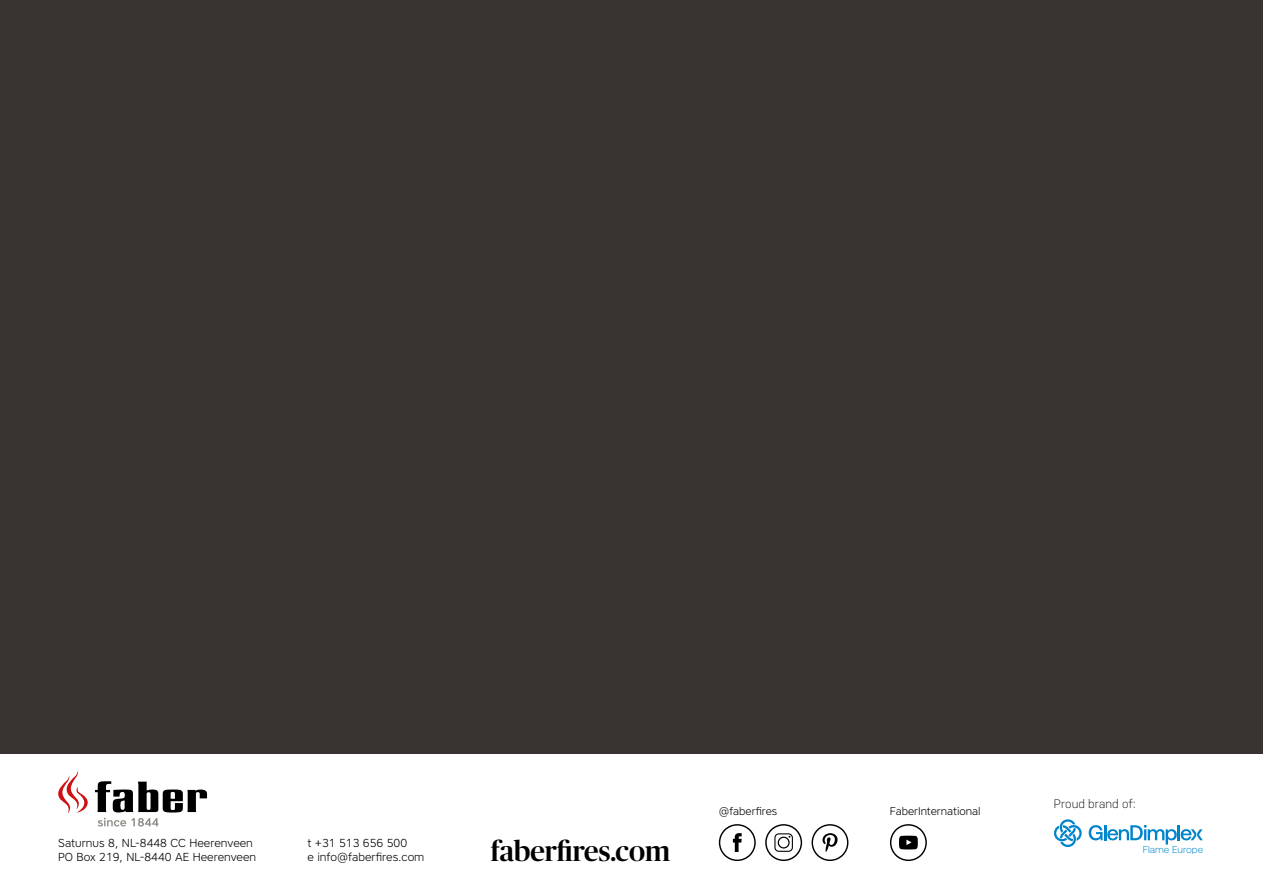
<style>
.page{position:relative;width:1263px;height:893px;background:#fff}
.page>*{position:absolute;margin:0;border:0;box-sizing:border-box;transform-origin:0 0}
.t1{font:500 28.35px "Publico Banner";color:#000}
.t2{font:300 12.15px "Nudista";letter-spacing:.005em;color:#000}
.t3{font:300 11.55px/13.8px "Core Sans A35";color:#000}
.t4{font:300 11.1px "Core Sans A35";color:#000}
.t5{font:300 10.05px "Aeonik";color:#0085cd}
</style>
<div class="page">
<div style="left:0;top:0;width:1263px;height:754px;background:#393431"></div>
<svg style="left:1089px;top:825px;width:114px;height:20px"></svg>
<svg style="left:1054px;top:819px;width:28px;height:28px"></svg>
<svg style="left:719px;top:824px;width:37px;height:37px"></svg>
<svg style="left:811px;top:824px;width:37px;height:37px"></svg>
<svg style="left:765px;top:824px;width:37px;height:37px"></svg>
<svg style="left:890px;top:824px;width:37px;height:37px"></svg>
<svg style="left:58px;top:772px;width:30px;height:41px"></svg>
<svg style="left:95px;top:781px;width:112px;height:45px"></svg>
<p class="t4" style="left:719px;top:804px;width:60px">@faberfires</p>
<p class="t4" style="left:890px;top:804px;width:92px">FaberInternational</p>
<p class="t2" style="left:1054px;top:797px;width:83px">Proud brand of:</p>
<p class="t3" style="left:58px;top:836px;width:199px">Saturnus 8, NL-8448 CC Heerenveen<br>PO Box 219, NL-8440 AE Heerenveen</p>
<p class="t5" style="left:1143px;top:843px;width:62px">Flame Europe</p>
<p class="t3" style="left:307px;top:836px;width:118px">t +31 513 656 500<br>e info@faberfires.com</p>
<h1 class="t1" style="left:491px;top:831px;width:181px">faberfires.com</h1>
</div>
